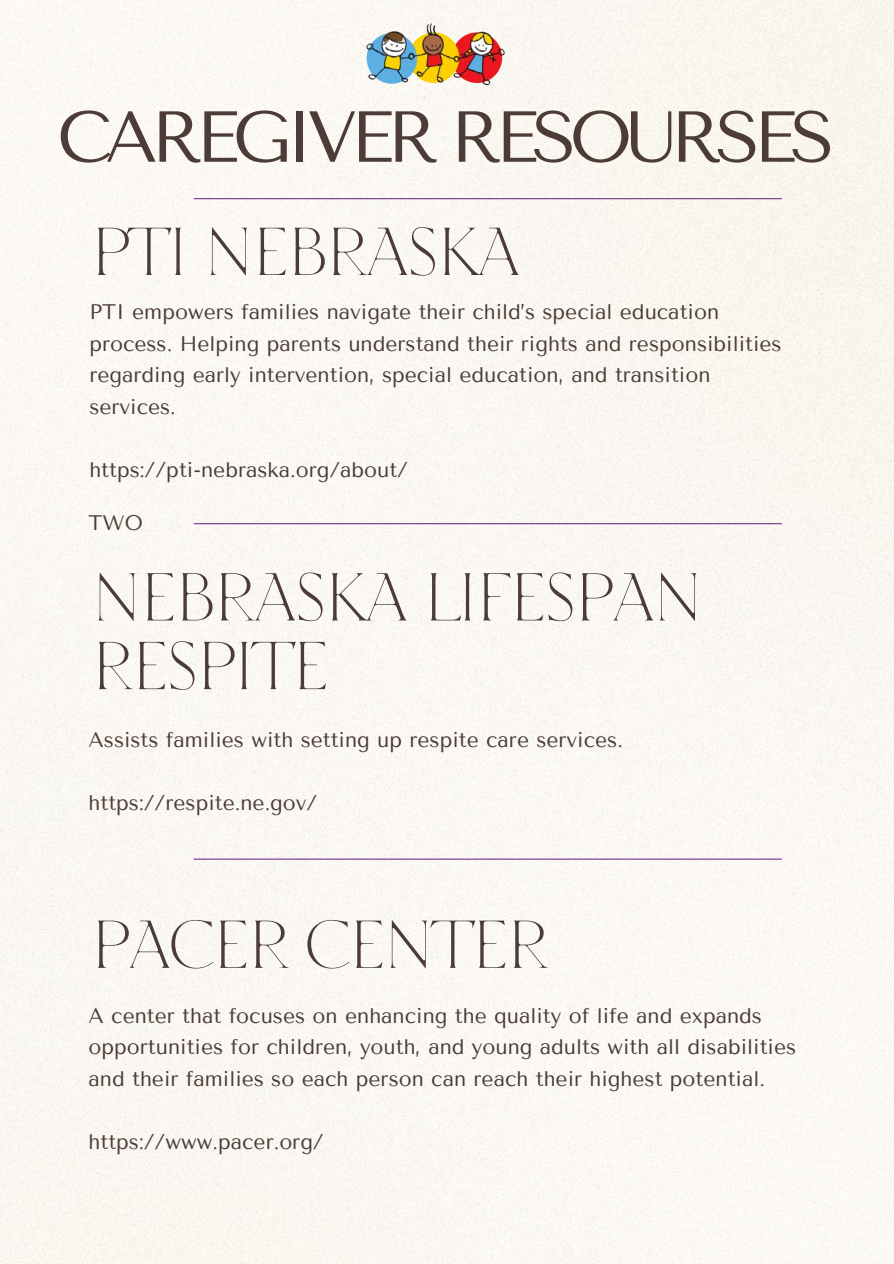
<style>
.page{position:relative;width:894px;height:1264px;background:#fff}
.page>*{position:absolute;margin:0;border:0;box-sizing:border-box;transform-origin:0 0}
.t1{font:72px "Tenor Sans";letter-spacing:-.095em;color:#4c3b36}
.t2{font:67.5px/68.7px "TT Ricordi Nobili";letter-spacing:-.09em;color:#4c3b36}
.t3{font:21px/31.5px "Tenor Sans";color:#4c3b36}
</style>
<div class="page">
<div style="left:0;top:0;width:893px;height:1263px;background:#faf8f3"></div>
<hr style="left:194px;top:198px;width:587px;height:1px;background:#71328a">
<hr style="left:194px;top:523px;width:587px;height:1px;background:#71328a">
<hr style="left:194px;top:858px;width:587px;height:1px;background:#71328a">
<img style="left:348px;top:23px;width:172px;height:65px">
<p class="t1" style="left:57px;top:95px;width:779px">CAREGIVER RESOURSES</p>
<p class="t2" style="left:88px;top:217px;width:435px">PTI NEBRASKA</p>
<h2 class="t3" style="left:89px;top:296px;width:693px">PTI empowers families navigate their child’s special education process. Helping parents understand their rights and responsibilities regarding early intervention, special education, and transition services.</h2>
<h1 class="t3" style="left:89px;top:454px;width:320px">https://pti-nebraska.org/about/</h1>
<h1 class="t3" style="left:88px;top:507px;width:56px">TWO</h1>
<h3 class="t2" style="left:89px;top:562px;width:617px">NEBRASKA LIFESPAN<br>RESPITE</h3>
<p class="t3" style="left:88px;top:724px;width:535px">Assists families with setting up respite care services.</p>
<p class="t3" style="left:88px;top:787px;width:230px">https://respite.ne.gov/</p>
<h1 class="t2" style="left:88px;top:909px;width:463px">PACER CENTER</h1>
<p class="t3" style="left:88px;top:999px;width:709px">A center that focuses on enhancing the quality of life and expands opportunities for children, youth, and young adults with all disabilities and their families so each person can reach their highest potential.</p>
<p class="t3" style="left:88px;top:1125px;width:237px">https://www.pacer.org/</p>
</div>
